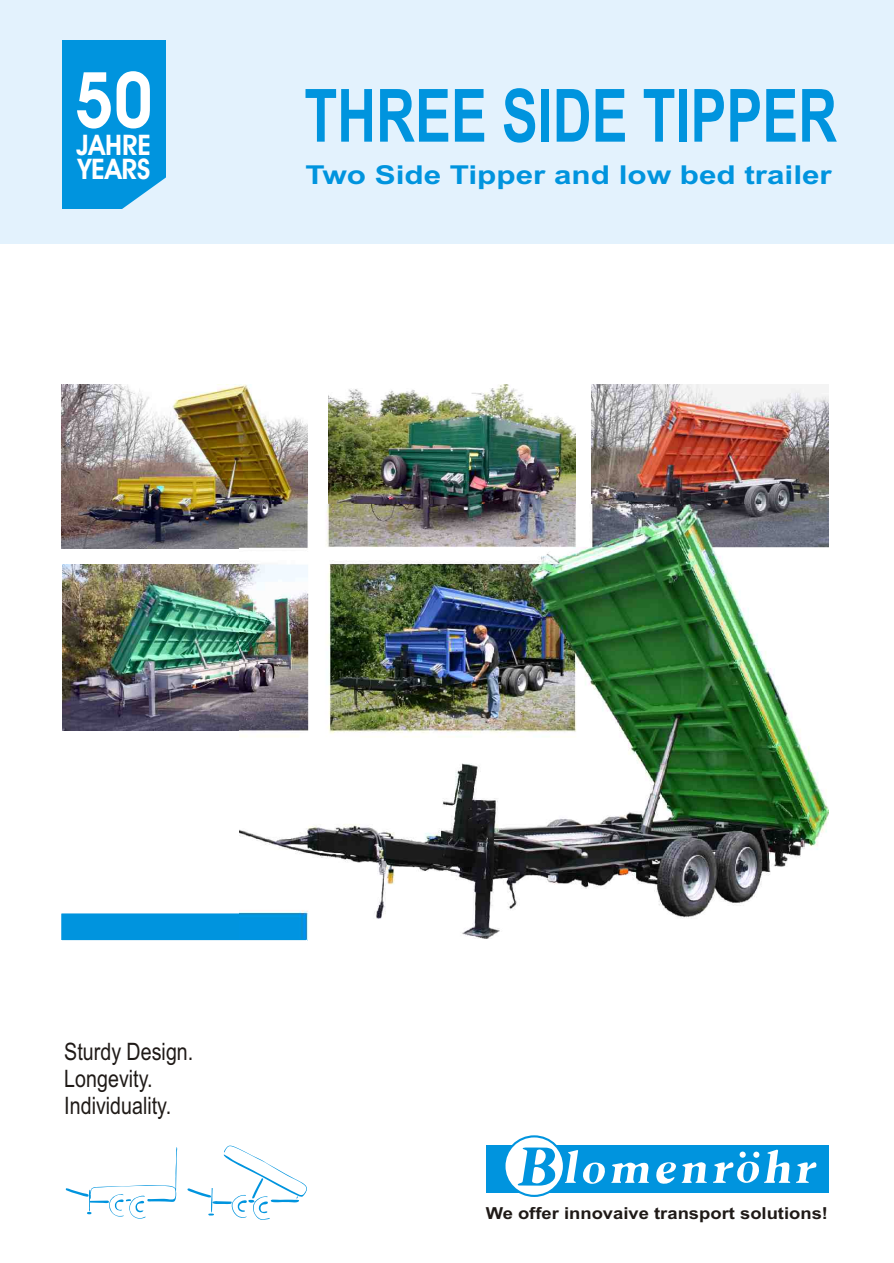
<style>
.page{position:relative;width:894px;height:1263px;background:#fff}
.page>*{position:absolute;margin:0;border:0;box-sizing:border-box;transform-origin:0 0}
.t1{font:700 77.55px "Avant Garde Bk BT";color:#fff;scale:.87 1}
.t2{font:700 73.5px "Arial Narrow";color:#0094de;scale:.89 1}
.t3{font:700 28.5px/24.3px "Avant Garde Bk BT";color:#fff;scale:.95 1}
.t4{font:700 26.1px "Arial Narrow";color:#0094de;scale:1.47 1}
.t5{font:24px/27.2px "Arial Narrow";color:#1f1a17}
.t6{font:700 16.5px "Arial";color:#1f1a17;scale:1.11 1}
</style>
<div class="page">
<div style="left:0;top:0;width:894px;height:244px;background:#e3f2fd"></div>
<div style="left:61px;top:913px;width:246px;height:28px;background:#0094de"></div>
<div style="left:61px;top:913px;width:246px;height:28px;border:1px solid #fff"></div>
<svg style="left:66px;top:1147px;width:111px;height:72px"></svg>
<svg style="left:187px;top:1146px;width:120px;height:74px"></svg>
<div style="left:487px;top:1145px;width:342px;height:47px;background:#0094de"></div>
<svg style="left:504px;top:1136px;width:60px;height:60px"></svg>
<div style="left:503px;top:1135px;width:62px;height:62px;border:2px solid #0094de;border-radius:50%"></div>
<svg style="left:656px;top:1162px;width:51px;height:22px"></svg>
<svg style="left:518px;top:1147px;width:38px;height:39px"></svg>
<svg style="left:565px;top:1150px;width:84px;height:34px"></svg>
<svg style="left:713px;top:1150px;width:77px;height:33px"></svg>
<svg style="left:796px;top:1162px;width:21px;height:21px"></svg>
<div style="left:62px;top:40px;width:103px;height:168px;background:#0094de"></div>
<svg style="left:121px;top:177px;width:45px;height:32px"></svg>
<img style="left:63px;top:565px;width:176px;height:166px">
<img style="left:61px;top:384px;width:247px;height:164px">
<img style="left:329px;top:384px;width:246px;height:121px">
<img style="left:592px;top:384px;width:236px;height:121px">
<img style="left:239px;top:505px;width:589px;height:434px">
<h1 class="t1" style="left:75px;top:55px;width:91px">50</h1>
<p class="t3" style="left:77px;top:133px;width:80px">JAHRE<br>YEARS</p>
<h2 class="t2" style="left:304px;top:88px;width:600px">THREE SIDE TIPPER</h2>
<p class="t4" style="left:306px;top:165px;width:360px">Two Side Tipper and low bed trailer</p>
<p class="t5" style="left:64px;top:1040px;width:131px">Sturdy Design.<br>Longevity.<br>Individuality.</p>
<p class="t6" style="left:486px;top:1204px;width:310px">We offer innovaive transport solutions!</p>
</div>
